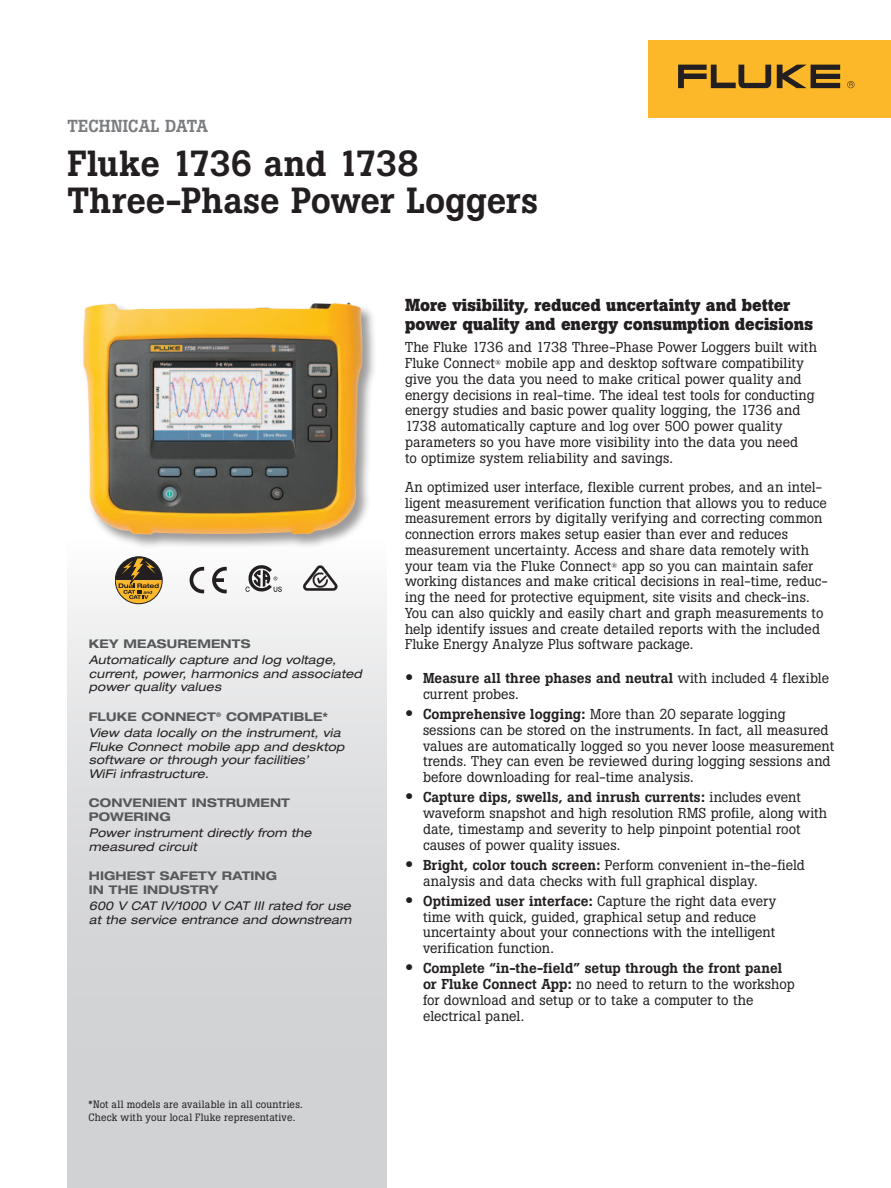
<style>
.page{position:relative;width:891px;height:1188px;background:#fff}
.page>*{position:absolute;margin:0;border:0;box-sizing:border-box;transform-origin:0 0}
.t1{font:500 36px/37.5px "Boton Pro";letter-spacing:-.005em;color:#231f20}
.t2{font:700 17.25px/18.8px "Boton Pro";letter-spacing:.005em;color:#231f20}
.t3{font:500 17.25px "Boton Pro";color:#7a7c7f}
.t4{font:14.25px/15.8px "Boton Pro";letter-spacing:.005em;color:#231f20}
.t5{font:italic expanded 12px/13.5px "Helvetica Neue LT Pro";letter-spacing:.015em;color:#231f20}
.t6{font:700 expanded 12px/13.5px "Helvetica Neue LT Std";letter-spacing:.01em;color:#57585a}
.t7{font:10.5px/12.6px "Boton Pro";letter-spacing:.02em;color:#231f20}
.s1{font-family:"Helvetica Neue LT Std";font-weight:500;font-stretch:expanded;font-size:16.5px}
.s2{font-weight:500}
</style>
<div class="page">
<div style="left:68px;top:540px;width:319px;height:648px;background:linear-gradient(to bottom,#f2f3f3,#c8c9cc)"></div>
<div style="left:648px;top:40px;width:243px;height:78px;background:#fcb828"></div>
<svg style="left:777px;top:65px;width:63px;height:23px"></svg>
<svg style="left:678px;top:65px;width:93px;height:23px"></svg>
<svg style="left:847px;top:81px;width:8px;height:7px"></svg>
<div style="left:81px;top:301px;width:296px;height:248px;background:#231f20;opacity:.45"></div>
<img style="left:83px;top:303px;width:279px;height:232px">
<svg style="left:246px;top:565px;width:36px;height:27px"></svg>
<svg style="left:190px;top:567px;width:14px;height:26px"></svg>
<svg style="left:212px;top:567px;width:15px;height:26px"></svg>
<svg style="left:303px;top:565px;width:34px;height:26px"></svg>
<svg style="left:115px;top:557px;width:47px;height:47px"></svg>
<p class="t3" style="left:68px;top:115px;width:142px">TECHNICAL DATA</p>
<h1 class="t1" style="left:68px;top:144px;width:472px">Fluke 1736 and 1738<br>Three-Phase Power Loggers</h1>
<p class="t6" style="left:89px;top:637px;width:163px">KEY MEASUREMENTS</p>
<p class="t5" style="left:89px;top:653px;width:275px">Automatically capture and log voltage, current, power, harmonics and associated power quality values</p>
<p class="t6" style="left:89px;top:710px;width:241px">FLUKE CONNECT<sup>®</sup> COMPATIBLE*</p>
<p class="t5" style="left:89px;top:726px;width:257px">View data locally on the instrument, via Fluke Connect mobile app and desktop software or through your facilities’<br>WiFi infrastructure.</p>
<p class="t6" style="left:89px;top:796px;width:203px">CONVENIENT INSTRUMENT<br>POWERING</p>
<p class="t5" style="left:89px;top:826px;width:224px">Power instrument directly from the measured circuit</p>
<p class="t6" style="left:89px;top:869px;width:190px">HIGH EST SAFETY RATING<br>IN TH E INDUSTRY</p>
<p class="t5" style="left:89px;top:899px;width:264px">600 V CAT IV/1000 V CAT III rated for use at the service entrance and downstream</p>
<p class="t7" style="left:89px;top:1098px;width:216px">*Not all models are available in all countries.<br>Check with your local Fluke representative.</p>
<p class="t2" style="left:405px;top:296px;width:410px">More visibility, reduced uncertainty and better power quality and energy consumption decisions</p>
<p class="t4" style="left:405px;top:340px;width:413px">The Fluke 1736 and 1738 Three-Phase Power Loggers built with Fluke Connect<sup>®</sup> mobile app and desktop software compatibility give you the data you need to make critical power quality and energy decisions in real-time. The ideal test tools for conducting energy studies and basic power quality logging, the 1736 and 1738 automatically capture and log over 500 power quality parameters so you have more visibility into the data you need<br>to optimize system reliability and savings.</p>
<p class="t4" style="left:405px;top:479px;width:424px">An optimized user interface, flexible current probes, and an intel&shy;ligent measurement verification function that allows you to reduce measurement errors by digitally verifying and correcting common connection errors makes setup easier than ever and reduces measurement uncertainty. Access and share data remotely with your team via the Fluke Connect<sup>®</sup> app so you can maintain safer working distances and make critical decisions in real-time, reduc&shy;ing the need for protective equipment, site visits and check-ins.<br>You can also quickly and easily chart and graph measurements to help identify issues and create detailed reports with the included Fluke Energy Analyze Plus software package.</p>
<p class="t4" style="left:423px;top:670px;width:408px;text-indent:-18px"><span class="s1">•</span> <span class="s2">Measure all three phases and neutral</span> with included 4 flexible current probes.</p>
<p class="t4" style="left:423px;top:706px;width:413px;text-indent:-18px"><span class="s1">•</span> <span class="s2">Comprehensive logging:</span> More than 20 separate logging sessions can be stored on the instruments. In fact, all measured values are automatically logged so you never loose measurement trends. They can even be reviewed during logging sessions and before downloading for real-time analysis.</p>
<p class="t4" style="left:423px;top:790px;width:406px;text-indent:-18px"><span class="s1">•</span> <span class="s2">Capture dips, swells, and inrush currents:</span> includes event waveform snapshot and high resolution RMS profile, along with date, timestamp and severity to help pinpoint potential root causes of power quality issues.</p>
<p class="t4" style="left:423px;top:857px;width:383px;text-indent:-18px"><span class="s1">•</span> <span class="s2">Bright, color touch screen:</span> Perform convenient in-the-field analysis and data checks with full graphical display.</p>
<p class="t4" style="left:423px;top:893px;width:355px;text-indent:-18px"><span class="s1">•</span> <span class="s2">Optimized user interface:</span> Capture the right data every time with quick, guided, graphical setup and reduce uncertainty about your connections with the intelligent verification function.</p>
<p class="t4" style="left:423px;top:961px;width:373px;text-indent:-18px"><span class="s1">•</span> <span class="s2">Complete “in-the-field” setup through the front panel or Fluke Connect App:</span> no need to return to the workshop for download and setup or to take a computer to the electrical panel.</p>
</div>
